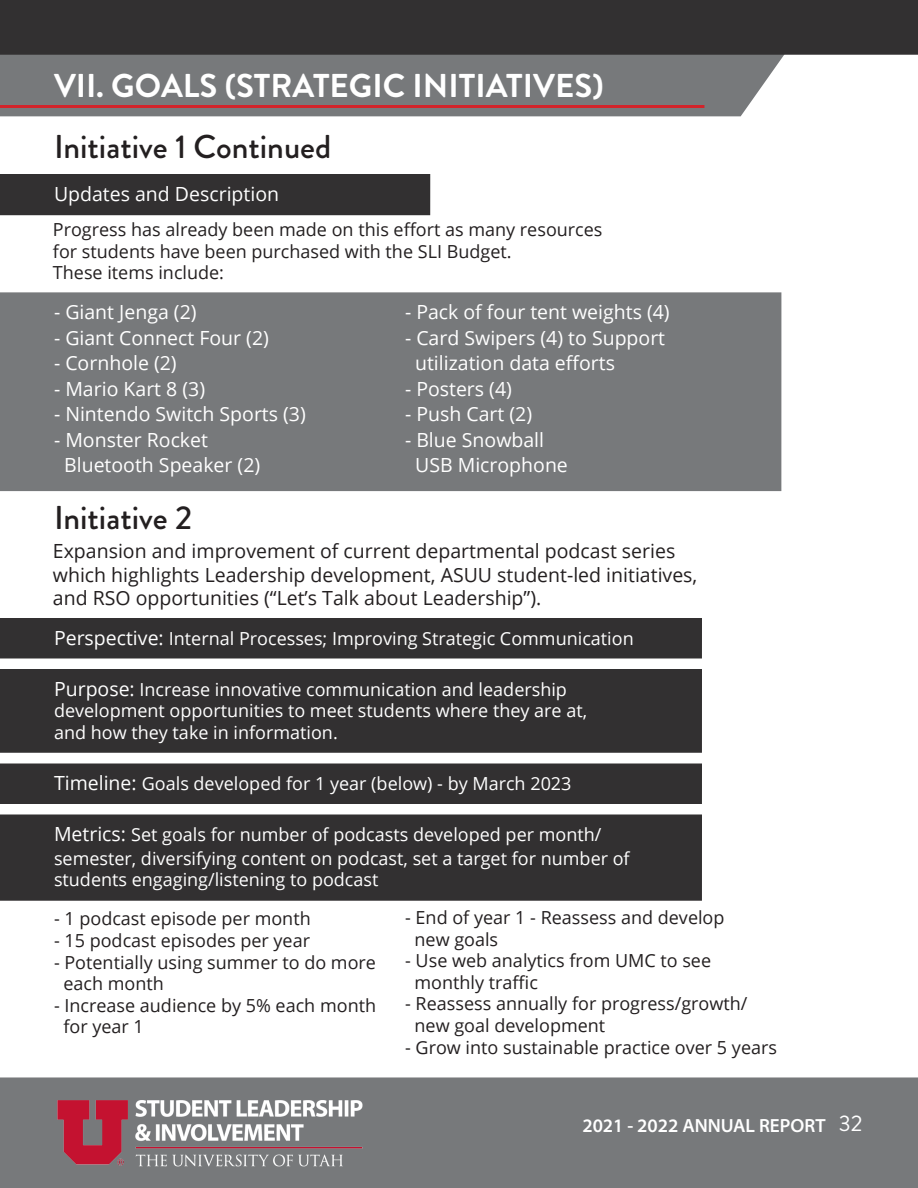
<style>
.page{position:relative;width:918px;height:1188px;background:#fff}
.page>*{position:absolute;margin:0;border:0;box-sizing:border-box;transform-origin:0 0}
.t1{font:700 33px "Brandon Grotesque";color:#fff}
.t2{font:500 33px "Brandon Grotesque";color:#231f20}
.t3{font:22.5px "Brandon Grotesque";color:#fff}
.t4{font:19.5px "Open Sans";color:#fff}
.t5{font:19.5px/23.4px "Open Sans";color:#231f20}
.t6{font:600 semi-expanded 19.05px "Myriad Pro";color:#fff;scale:.93 1}
.t7{font:18px/21.6px "Open Sans";color:#231f20}
.t8{font:18px/23.4px "Open Sans";color:#fff}
.s1{font-size:19.5px}
</style>
<div class="page">
<div style="left:0;top:55px;width:784px;height:61px;background:#77797b"></div>
<div style="left:0;top:0;width:918px;height:55px;background:#323031"></div>
<div style="left:0;top:1077px;width:918px;height:111px;background:#77797b"></div>
<hr style="left:0;top:105px;width:704px;height:3px;background:#d2232a">
<img style="left:54px;top:1095px;width:310px;height:75px">
<div style="left:0;top:174px;width:430px;height:41px;background:#323031"></div>
<div style="left:0;top:292px;width:781px;height:199px;background:#77797b"></div>
<div style="left:0;top:618px;width:702px;height:41px;background:#323031"></div>
<div style="left:0;top:669px;width:702px;height:84px;background:#323031"></div>
<div style="left:0;top:764px;width:702px;height:40px;background:#323031"></div>
<div style="left:0;top:814px;width:702px;height:87px;background:#323031"></div>
<p class="t1" style="left:54px;top:62px;width:551px">VII. GOALS (STRATEGIC INITIATIVES)</p>
<p class="t2" style="left:54px;top:124px;width:279px">Initiative 1 Continued</p>
<p class="t4" style="left:54px;top:180px;width:227px">Updates and Description</p>
<p class="t7" style="left:53px;top:218px;width:551px">Progress has already been made on this effort as many resources for students have been purchased with the SLI Budget.</p>
<p class="t7" style="left:53px;top:261px;width:173px">These items include:</p>
<p class="t4" style="left:54px;top:299px;width:144px">- Giant Jenga (2)</p>
<p class="t4" style="left:54px;top:324px;width:216px">- Giant Connect Four (2)</p>
<p class="t4" style="left:54px;top:350px;width:124px">- Cornhole (2)</p>
<p class="t4" style="left:54px;top:375px;width:153px">- Mario Kart 8 (3)</p>
<p class="t4" style="left:54px;top:401px;width:253px">- Nintendo Switch Sports (3)</p>
<p class="t4" style="left:54px;top:426px;width:156px">- Monster Rocket</p>
<p class="t4" style="left:64px;top:452px;width:198px">Bluetooth Speaker (2)</p>
<p class="t4" style="left:405px;top:299px;width:266px">- Pack of four tent weights (4)</p>
<p class="t4" style="left:405px;top:324px;width:262px">- Card Swipers (4) to Support</p>
<p class="t4" style="left:415px;top:350px;width:201px">utilization data efforts</p>
<p class="t4" style="left:405px;top:375px;width:109px">- Posters (4)</p>
<p class="t4" style="left:405px;top:401px;width:129px">- Push Cart (2)</p>
<p class="t4" style="left:405px;top:426px;width:141px">- Blue Snowball</p>
<p class="t4" style="left:415px;top:452px;width:154px">USB Microphone</p>
<p class="t2" style="left:54px;top:494px;width:140px">Initiative 2</p>
<p class="t5" style="left:53px;top:539px;width:646px">Expansion and improvement of current departmental podcast series which highlights Leadership development, ASUU student-led initiatives, and RSO opportunities (“Let’s Talk about Leadership”).</p>
<p class="t8" style="left:54px;top:626px;width:581px"><span class="s1">Perspective:</span> Internal Processes; Improving Strategic Communication</p>
<p class="t8" style="left:54px;top:677px;width:515px"><span class="s1">Purpose:</span> Increase innovative communication and leadership</p>
<p class="t8" style="left:54px;top:699px;width:535px">development opportunities to meet students where they are at,</p>
<p class="t8" style="left:54px;top:720px;width:285px">and how they take in information.</p>
<p class="t8" style="left:54px;top:772px;width:519px"><span class="s1">Timeline:</span> Goals developed for 1 year (below) - by March 2023</p>
<p class="t8" style="left:54px;top:823px;width:577px"><span class="s1">Metrics:</span> Set goals for number of podcasts developed per month/ semester, diversifying content on podcast, set a target for number of</p>
<p class="t8" style="left:54px;top:868px;width:326px">students engaging/listening to podcast</p>
<p class="t7" style="left:54px;top:908px;width:258px">- 1 podcast episode per month</p>
<p class="t7" style="left:54px;top:929px;width:258px">- 15 podcast episodes per year</p>
<p class="t7" style="left:54px;top:951px;width:324px">- Potentially using summer to do more</p>
<p class="t7" style="left:63px;top:972px;width:102px">each month</p>
<p class="t7" style="left:54px;top:994px;width:324px">- Increase audience by 5% each month</p>
<p class="t7" style="left:63px;top:1016px;width:82px">for year 1</p>
<p class="t7" style="left:405px;top:906px;width:321px">- End of year 1 - Reassess and develop</p>
<p class="t7" style="left:415px;top:928px;width:85px">new goals</p>
<p class="t7" style="left:405px;top:949px;width:308px">- Use web analytics from UMC to see</p>
<p class="t7" style="left:415px;top:971px;width:125px">monthly traffic</p>
<p class="t7" style="left:405px;top:993px;width:344px">- Reassess annually for progress/growth/</p>
<p class="t7" style="left:415px;top:1014px;width:192px">new goal development</p>
<p class="t7" style="left:405px;top:1036px;width:373px">- Grow into sustainable practice over 5 years</p>
<p class="t6" style="left:582px;top:1113px;width:263px">2021 - 2022 ANNUAL REPORT</p>
<p class="t3" style="left:839px;top:1108px;width:25px">32</p>
</div>
